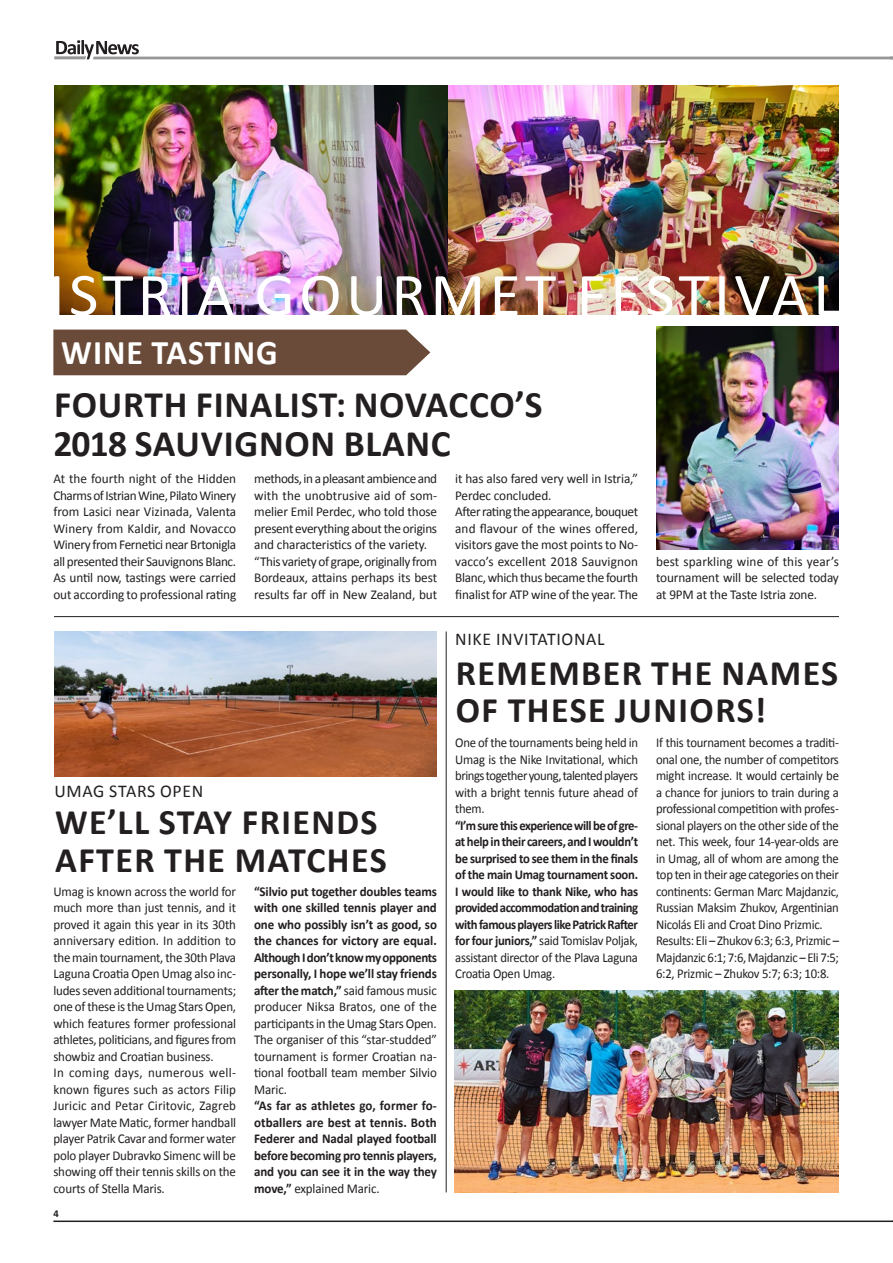
<style>
.page{position:relative;width:893px;height:1263px;background:#fff}
.page>*{position:absolute;margin:0;border:0;box-sizing:border-box;transform-origin:0 0}
.t1{font:700 37.5px/39px "Calibri";letter-spacing:.02em;color:#231f20}
.t2{font:700 36px/37.5px "Calibri";letter-spacing:.04em;color:#231f20}
.t3{font:700 34.65px "Calibri";letter-spacing:.03em;color:#fff}
.t4{font:18px "Calibri";letter-spacing:.04em;color:#231f20}
.t5{font:13.5px/16.5px "Calibri";letter-spacing:-.02em;color:#231f20;text-align:justify}
.t6{font:13.5px/16.5px "Calibri";letter-spacing:-.02em;color:#231f20;text-align:justify;scale:.94 1}
.t7{font:13.5px/16.5px "Calibri";letter-spacing:-.02em;color:#231f20;scale:.96 1}
.t8{font:700 13.5px/16.5px "Calibri";letter-spacing:-.02em;color:#231f20;text-align:justify;scale:.96 1}
.t9{font:700 13.5px/16.5px "Calibri";letter-spacing:-.02em;color:#231f20;text-align:justify;scale:.94 1}
.t10{font:700 10.5px "Calibri";color:#231f20}
.s1{font-weight:400}
</style>
<div class="page">
<hr style="left:53px;top:1220px;width:840px;height:2px;background:#231f20">
<svg style="left:54px;top:40px;width:839px;height:19px"></svg>
<hr style="left:54px;top:616px;width:785px;height:1px;background:#231f20">
<img style="left:54px;top:85px;width:785px;height:191px">
<img style="left:54px;top:276px;width:785px;height:39px">
<hr style="left:446px;top:631px;width:1px;height:561px;background:#231f20">
<img style="left:54px;top:631px;width:383px;height:146px">
<img style="left:455px;top:991px;width:384px;height:201px">
<img style="left:656px;top:326px;width:183px;height:224px">
<div style="left:53px;top:330px;width:377px;height:45px;background:#6a4b39"></div>
<h3 class="t3" style="left:61px;top:330px;width:218px">WINE TASTING</h3>
<h1 class="t1" style="left:53px;top:385px;width:491px">FOURTH FINALIST: NOVACCO’S<br>2018 SAUVIGNON BLANC</h1>
<p class="t5" style="left:53px;top:470px;width:184px">At the fourth night of the Hidden Charms of Istrian Wine, Pilato Winery from Lasici near Vizinada, Valenta Winery from Kaldir, and Novacco Winery from Fernetici near Brtonigla all presented their Sauvignons Blanc.<br>As until now, tastings were carried out according to professional rating</p>
<p class="t5" style="left:254px;top:470px;width:184px;text-align:left">methods, in a pleasant ambience and with the unobtrusive aid of som&shy;melier Emil Perdec, who told those present everything about the origins and characteristics of the variety. “This variety of grape, originally from Bordeaux, attains perhaps its best results far off in New Zealand, but</p>
<p class="t5" style="left:455px;top:470px;width:184px;text-align:left">it has also fared very well in Istria,” Perdec concluded.<br>After rating the appearance, bouquet and flavour of the wines offered, visitors gave the most points to No&shy;vacco’s excellent 2018 Sauvignon Blanc, which thus became the fourth finalist for ATP wine of the year. The</p>
<h3 class="t4" style="left:455px;top:628px;width:151px">NIKE INVITATIONAL</h3>
<p class="t5" style="left:656px;top:553px;width:184px">best sparkling wine of this year’s tournament will be selected today at 9PM at the Taste Istria zone.</p>
<h3 class="t4" style="left:54px;top:780px;width:151px">UMAG STARS OPEN</h3>
<h2 class="t2" style="left:55px;top:803px;width:333px">WE’LL STAY FRIENDS<br>AFTER THE MATCHES</h2>
<p class="t7" style="left:53px;top:883px;width:192px">Umag is known across the world for much more than just tennis, and it proved it again this year in its 30th anniversary edition. In addition to the main tournament, the 30th Plava Laguna Croatia Open Umag also inc&shy;ludes seven additional tournaments; one of these is the Umag Stars Open, which features former professional athletes, politicians, and figures from showbiz and Croatian business.<br>In coming days, numerous well&shy;known figures such as actors Filip Juricic and Petar Ciritovic, Zagreb lawyer Mate Matic, former handball player Patrik Cavar and former water polo player Dubravko Simenc will be showing off their tennis skills on the courts of Stella Maris.</p>
<p class="t8" style="left:254px;top:883px;width:192px">“Silvio put together doubles teams with one skilled tennis player and one who possibly isn’t as good, so the chances for victory are equal.<br>Although I don’t know my opponents personally, I hope we’ll stay friends after the match,” <span class="s1">said famous music producer Niksa Bratos, one of the participants in the Umag Stars Open.<br>The organiser of this “star-studded” tournament is former Croatian na&shy;tional football team member Silvio Maric.</span></p>
<p class="t8" style="left:254px;top:1097px;width:192px">“As far as athletes go, former fo&shy;otballers are best at tennis. Both Federer and Nadal played football before becoming pro tennis players, and you can see it in the way they move,” <span class="s1">explained Maric.</span></p>
<p class="t10" style="left:53px;top:1207px;width:7px">4</p>
<h2 class="t2" style="left:456px;top:654px;width:384px">REMEMBER THE NAMES<br>OF THESE JUNIORS!</h2>
<p class="t6" style="left:455px;top:734px;width:196px">One of the tournaments being held in Umag is the Nike Invitational, which brings together young, talented players with a bright tennis future ahead of them.</p>
<p class="t9" style="left:455px;top:817px;width:196px">“I’m sure this experience will be of gre&shy;at help in their careers, and I wouldn’t be surprised to see them in the finals of the main Umag tournament soon.<br>I would like to thank Nike, who has provided accommodation and training with famous players like Patrick Rafter for four juniors,” <span class="s1">said Tomislav Poljak, assistant director of the Plava Laguna Croatia Open Umag.</span></p>
<p class="t6" style="left:656px;top:734px;width:196px;text-align:left">If this tournament becomes a traditi&shy;onal one, the number of competitors might increase. It would certainly be a chance for juniors to train during a professional competition with profes&shy;sional players on the other side of the net. This week, four 14-year-olds are in Umag, all of whom are among the top ten in their age categories on their continents: German Marc Majdanzic, Russian Maksim Zhukov, Argentinian Nicolás Eli and Croat Dino Prizmic.<br>Results: Eli – Zhukov 6:3; 6:3, Prizmic – Majdanzic 6:1; 7:6, Majdanzic – Eli 7:5; 6:2, Prizmic – Zhukov 5:7; 6:3; 10:8.</p>
</div>
